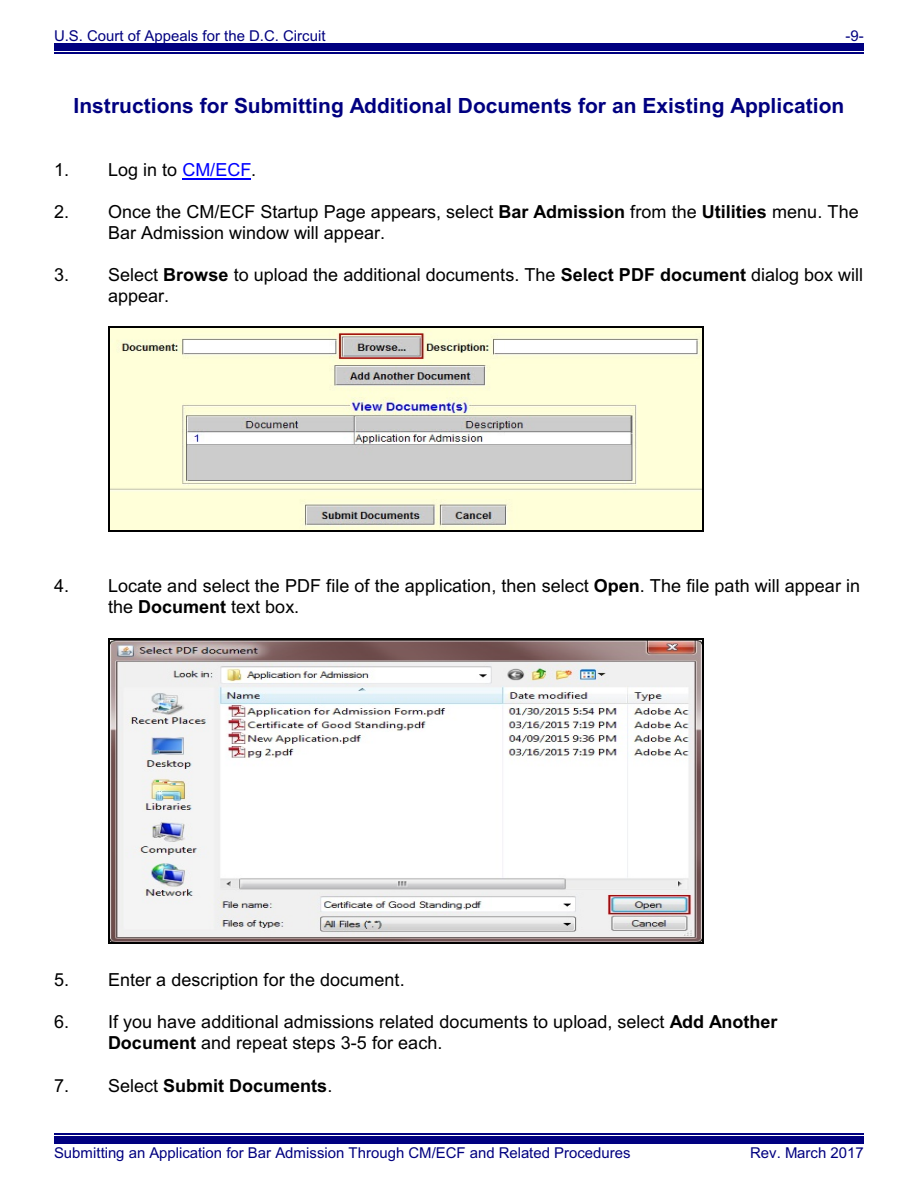
<style>
.page{position:relative;width:918px;height:1188px;background:#fff}
.page>*{position:absolute;margin:0;border:0;box-sizing:border-box;transform-origin:0 0}
.t1{font:700 21px "Arial";color:#000080}
.t2{font:18px/20.7px "Arial";color:#000}
.t3{font:700 18px "Arial";color:#000}
.t4{font:15px "Arial";color:#000080}
.s1{color:#00f}
.s2{font-weight:700}
.s3{font-weight:400}
</style>
<div class="page">
<div style="left:54px;top:44px;width:810px;height:7px;background:#000080"></div>
<hr style="left:54px;top:53px;width:810px;height:1px;background:#000080">
<hr style="left:182px;top:179px;width:69px;height:1px;background:#00f">
<img style="left:109px;top:328px;width:593px;height:203px">
<hr style="left:108px;top:326px;width:1px;height:206px;background:#000">
<hr style="left:702px;top:326px;width:1px;height:206px;background:#000">
<hr style="left:108px;top:326px;width:595px;height:2px;background:#000">
<hr style="left:108px;top:531px;width:595px;height:1px;background:#000">
<img style="left:109px;top:640px;width:593px;height:303px">
<hr style="left:108px;top:639px;width:1px;height:305px;background:#000">
<hr style="left:702px;top:639px;width:1px;height:305px;background:#000">
<hr style="left:108px;top:639px;width:595px;height:1px;background:#000">
<hr style="left:108px;top:943px;width:595px;height:1px;background:#000">
<hr style="left:54px;top:1134px;width:810px;height:1px;background:#000080">
<div style="left:54px;top:1137px;width:810px;height:7px;background:#000080"></div>
<p class="t4" style="left:54px;top:30px;width:273px">U.S. Court of Appeals for the D.C. Circuit</p>
<p class="t4" style="left:846px;top:30px;width:20px">-9-</p>
<p class="t1" style="left:74px;top:98px;width:772px">Instructions for Submitting Additional Documents for an Existing Application</p>
<p class="t2" style="left:54px;top:161px;width:204px">1. Log in to <span class="s1">CM/ECF</span>.</p>
<p class="t2" style="left:108px;top:203px;width:752px;text-indent:-54px">2. Once the CM/ECF Startup Page appears, select <span class="s2">Bar Admission</span> from the <span class="s2">Utilities</span> menu. The<br>Bar Admission window will appear.</p>
<p class="t2" style="left:108px;top:266px;width:757px;text-indent:-54px">3. Select <span class="s2">Browse</span> to upload the additional documents. The <span class="s2">Select PDF document</span> dialog box will appear.</p>
<p class="t2" style="left:108px;top:577px;width:754px;line-height:21.3px;text-indent:-54px">4. Locate and select the PDF file of the application, then select <span class="s2">Open</span>. The file path will appear in the <span class="s2">Document</span> text box.</p>
<p class="t2" style="left:54px;top:971px;width:352px">5. Enter a description for the document.</p>
<p class="t2" style="left:108px;top:1013px;width:671px;line-height:21.3px;text-indent:-54px">6. If you have additional admissions related documents to upload, select <span class="s2">Add Another<br>Document</span> and repeat steps 3-5 for each.</p>
<p class="t3" style="left:54px;top:1079px;width:280px"><span class="s3">7. Select</span> Submit Documents<span class="s3">.</span></p>
<p class="t4" style="left:54px;top:1147px;width:578px">Submitting an Application for Bar Admission Through CM/ECF and Related Procedures</p>
<p class="t4" style="left:750px;top:1147px;width:115px">Rev. March 2017</p>
</div>
